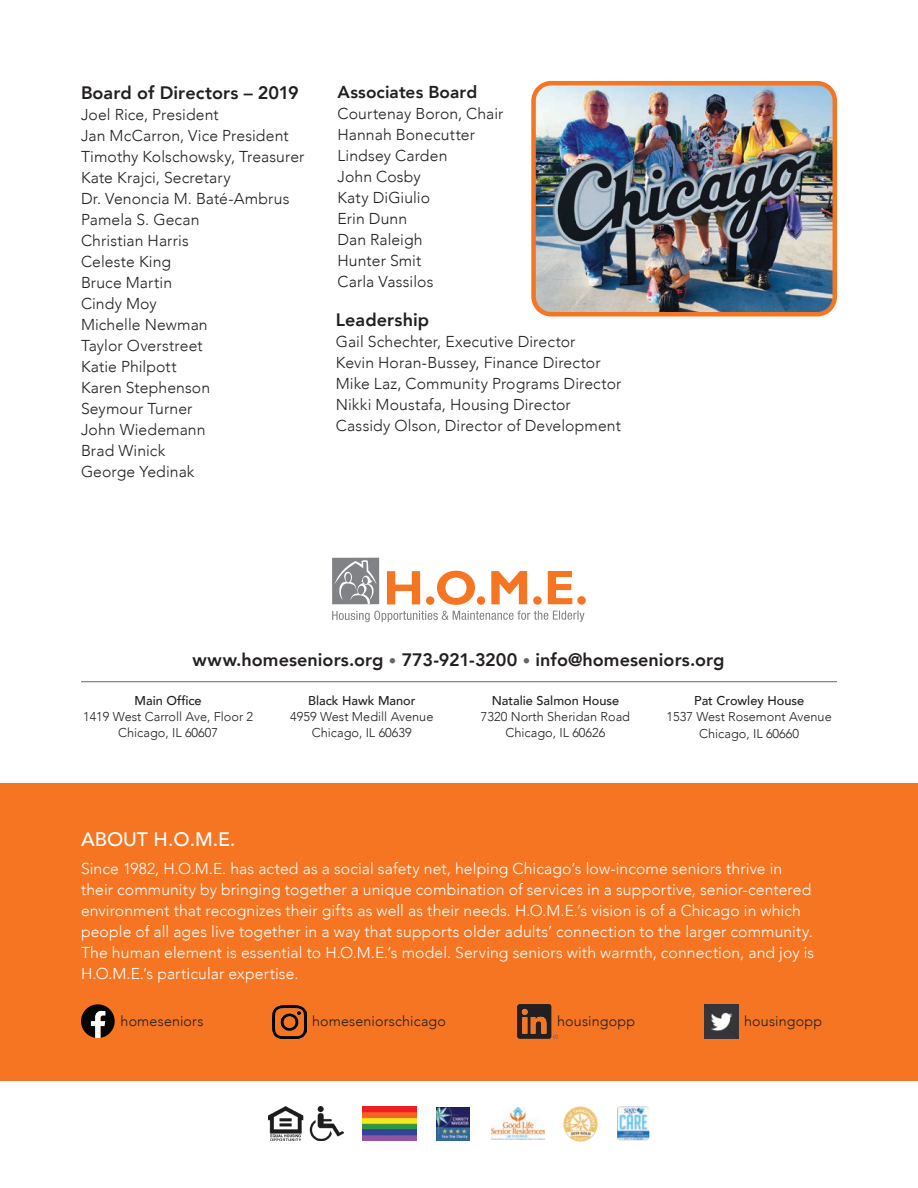
<style>
.page{position:relative;width:918px;height:1188px;background:#fff}
.page>*{position:absolute;margin:0;border:0;box-sizing:border-box;transform-origin:0 0}
.headings{font:500 19.5px "Avenir";color:#fff}
.subheads{font:800 18px "Avenir";letter-spacing:.005em;color:#231f20}
.body_copy{font:800 17.25px "Avenir";letter-spacing:.005em;color:#231f20}
.body_copy-2{font:300 15.75px "Avenir";letter-spacing:.005em;color:#231f20}
.body_copy-3{font:300 15.75px/21px "Avenir";letter-spacing:.005em;color:#fff}
.body_copy-4{font:300 14.25px "Avenir";letter-spacing:.01em;color:#231f20}
.t1{font:300 12.75px "Avenir";color:#231f20}
.t2{font:500 12.75px "Avenir";color:#231f20}
.s1{font-size:15px;color:#666}
</style>
<div class="page">
<div style="left:0;top:783px;width:918px;height:297px;background:#f57523"></div>
<svg style="left:387px;top:571px;width:33px;height:33px"></svg>
<div style="left:426px;top:596px;width:8px;height:9px;background:#f57523;border-radius:50%"></div>
<svg style="left:437px;top:571px;width:38px;height:34px"></svg>
<div style="left:477px;top:596px;width:8px;height:9px;background:#f57523;border-radius:50%"></div>
<svg style="left:491px;top:571px;width:36px;height:33px"></svg>
<div style="left:533px;top:596px;width:9px;height:9px;background:#f57523;border-radius:50%"></div>
<svg style="left:548px;top:571px;width:24px;height:33px"></svg>
<div style="left:577px;top:596px;width:9px;height:9px;background:#f57523;border-radius:50%"></div>
<svg style="left:332px;top:611px;width:253px;height:11px"></svg>
<div style="left:332px;top:558px;width:47px;height:46px;background:#808285"></div>
<svg style="left:334px;top:560px;width:43px;height:44px"></svg>
<hr style="left:81px;top:681px;width:756px;height:1px;background:#666">
<img style="left:268px;top:1107px;width:76px;height:33px">
<img style="left:363px;top:1107px;width:54px;height:33px">
<img style="left:436px;top:1107px;width:33px;height:33px">
<img style="left:492px;top:1107px;width:52px;height:33px">
<img style="left:564px;top:1107px;width:34px;height:34px">
<img style="left:617px;top:1107px;width:32px;height:33px">
<svg style="left:81px;top:1004px;width:34px;height:34px"></svg>
<img style="left:273px;top:1005px;width:33px;height:33px">
<img style="left:518px;top:1004px;width:40px;height:35px">
<img style="left:705px;top:1004px;width:34px;height:34px">
<img style="left:536px;top:86px;width:296px;height:225px">
<div style="left:531px;top:81px;width:306px;height:235px;border:4px solid #f57523;border-radius:18px"></div>
<p class="subheads" style="left:81px;top:79px;width:219px">Board of Directors – 2019</p>
<p class="body_copy-2" style="left:81px;top:105px;width:139px">Joel Rice, President</p>
<p class="body_copy-2" style="left:81px;top:126px;width:209px">Jan McCarron, Vice President</p>
<p class="body_copy-2" style="left:81px;top:147px;width:225px">Timothy Kolschowsky, Treasurer</p>
<p class="body_copy-2" style="left:81px;top:168px;width:151px">Kate Krajci, Secretary</p>
<p class="body_copy-2" style="left:81px;top:189px;width:210px">Dr. Venoncia M. Baté-Ambrus</p>
<p class="body_copy-2" style="left:81px;top:210px;width:120px">Pamela S. Gecan</p>
<p class="body_copy-2" style="left:81px;top:231px;width:109px">Christian Harris</p>
<p class="body_copy-2" style="left:81px;top:252px;width:92px">Celeste King</p>
<p class="body_copy-2" style="left:81px;top:273px;width:93px">Bruce Martin</p>
<p class="body_copy-2" style="left:81px;top:294px;width:77px">Cindy Moy</p>
<p class="body_copy-2" style="left:81px;top:315px;width:128px">Michelle Newman</p>
<p class="body_copy-2" style="left:81px;top:336px;width:123px">Taylor Overstreet</p>
<p class="body_copy-2" style="left:81px;top:357px;width:97px">Katie Philpott</p>
<p class="body_copy-2" style="left:81px;top:378px;width:131px">Karen Stephenson</p>
<p class="body_copy-2" style="left:81px;top:399px;width:113px">Seymour Turner</p>
<p class="body_copy-2" style="left:81px;top:420px;width:126px">John Wiedemann</p>
<p class="body_copy-2" style="left:81px;top:441px;width:86px">Brad Winick</p>
<p class="body_copy-2" style="left:81px;top:462px;width:115px">George Yedinak</p>
<p class="body_copy" style="left:338px;top:79px;width:141px">Associates Board</p>
<p class="body_copy-2" style="left:338px;top:105px;width:168px">Courtenay Boron, Chair</p>
<p class="body_copy-2" style="left:338px;top:126px;width:139px">Hannah Bonecutter</p>
<p class="body_copy-2" style="left:338px;top:146px;width:111px">Lindsey Carden</p>
<p class="body_copy-2" style="left:338px;top:167px;width:85px">John Cosby</p>
<p class="body_copy-2" style="left:338px;top:188px;width:94px">Katy DiGiulio</p>
<p class="body_copy-2" style="left:338px;top:209px;width:71px">Erin Dunn</p>
<p class="body_copy-2" style="left:338px;top:230px;width:87px">Dan Raleigh</p>
<p class="body_copy-2" style="left:338px;top:251px;width:85px">Hunter Smit</p>
<p class="body_copy-2" style="left:338px;top:272px;width:97px">Carla Vassilos</p>
<p class="subheads" style="left:336px;top:305px;width:95px">Leadership</p>
<p class="body_copy-2" style="left:336px;top:332px;width:241px">Gail Schechter, Executive Director</p>
<p class="body_copy-2" style="left:336px;top:353px;width:266px">Kevin Horan-Bussey, Finance Director</p>
<p class="body_copy-2" style="left:336px;top:374px;width:287px">Mike Laz, Community Programs Director</p>
<p class="body_copy-2" style="left:336px;top:395px;width:236px">Nikki Moustafa, Housing Director</p>
<p class="body_copy-2" style="left:336px;top:416px;width:287px">Cassidy Olson, Director of Development</p>
<p class="subheads" style="left:193px;top:646px;width:534px">www.homeseniors.org <span class="s1">•</span> 773-921-3200 <span class="s1">•</span> info@homeseniors.org</p>
<p class="t2" style="left:135px;top:690px;width:69px">Main Office</p>
<p class="t1" style="left:83px;top:709px;width:172px">1419 West Carroll Ave, Floor 2</p>
<p class="t1" style="left:118px;top:725px;width:102px">Chicago, IL 60607</p>
<p class="t2" style="left:308px;top:690px;width:109px">Black Hawk Manor</p>
<p class="t1" style="left:290px;top:709px;width:145px">4959 West Medill Avenue</p>
<p class="t1" style="left:312px;top:725px;width:102px">Chicago, IL 60639</p>
<p class="t2" style="left:492px;top:690px;width:129px">Natalie Salmon House</p>
<p class="t1" style="left:481px;top:709px;width:151px">7320 North Sheridan Road</p>
<p class="t1" style="left:505px;top:725px;width:102px">Chicago, IL 60626</p>
<p class="t2" style="left:694px;top:690px;width:112px">Pat Crowley House</p>
<p class="t1" style="left:667px;top:709px;width:167px">1537 West Rosemont Avenue</p>
<p class="t1" style="left:699px;top:726px;width:102px">Chicago, IL 60660</p>
<p class="headings" style="left:81px;top:823px;width:156px">ABOUT H.O.M.E.</p>
<p class="body_copy-3" style="left:81px;top:858px;width:735px">Since 1982, H.O.M.E. has acted as a social safety net, helping Chicago’s low-income seniors thrive in their community by bringing together a unique combination of services in a supportive, senior-centered environment that recognizes their gifts as well as their needs. H.O.M.E.’s vision is of a Chicago in which people of all ages live together in a way that supports older adults’ connection to the larger community.<br>The human element is essential to H.O.M.E.’s model. Serving seniors with warmth, connection, and joy is H.O.M.E.’s particular expertise.</p>
<p class="body_copy-4" style="left:121px;top:1013px;width:84px">homeseniors</p>
<p class="body_copy-4" style="left:312px;top:1013px;width:135px">homeseniorschicago</p>
<p class="body_copy-4" style="left:557px;top:1013px;width:79px">housingopp</p>
<p class="body_copy-4" style="left:744px;top:1013px;width:79px">housingopp</p>
</div>
